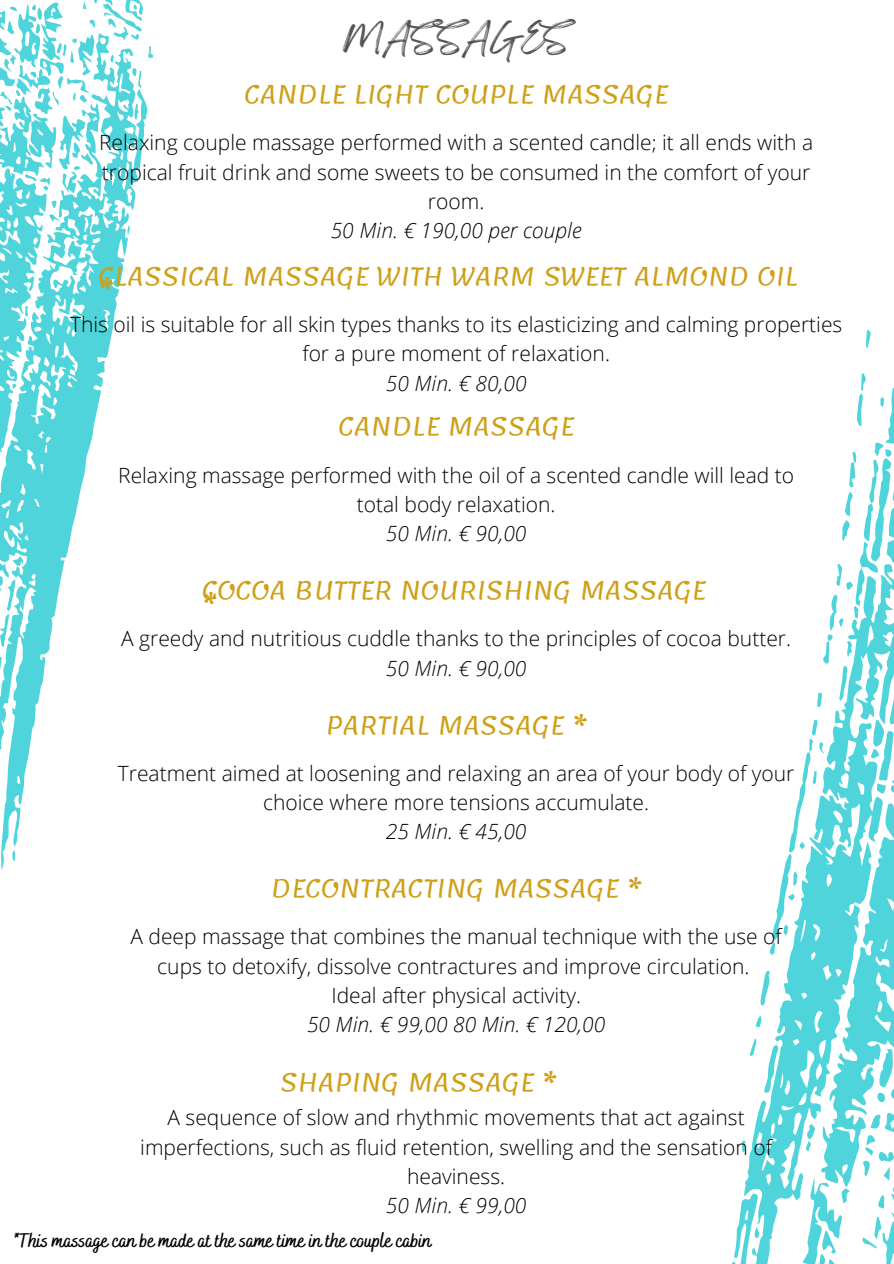
<style>
.page{position:relative;width:894px;height:1264px;background:#fff}
.page>*{position:absolute;margin:0;border:0;box-sizing:border-box;transform-origin:0 0}
.t1{font:33px "Feeling Passionate";color:#545454}
.t2{font:300 24.75px "Lemonada";color:#cf9f16}
.t3{font:300 21px/29.2px "Open Sans";color:#000;text-align:center}
.t4{font:italic 300 21px "Open Sans";color:#000}
.t5{font:700 20.25px "Bakerie Smooth";color:#000}
.s1{font-style:italic}
</style>
<div class="page">
<svg style="left:0;top:0;width:154px;height:869px"></svg>
<svg style="left:732px;top:329px;width:161px;height:934px"></svg>
<h2 class="t1" style="left:343px;top:11px;width:228px">MASSAGES</h2>
<p class="t2" style="left:244px;top:80px;width:425px">CANDLE LIGHT COUPLE MASSAGE</p>
<p class="t3" style="left:99px;top:128px;width:715px">Relaxing couple massage performed with a scented candle; it all ends with a tropical fruit drink and some sweets to be consumed in the comfort of your room.</p>
<p class="t4" style="left:330px;top:216px;width:252px">50 Min. € 190,00 per couple</p>
<h2 class="t2" style="left:98px;top:262px;width:701px">CLASSICAL MASSAGE WITH WARM SWEET ALMOND OIL</h2>
<h2 class="t2" style="left:98px;top:274px;width:16px">*</h2>
<p class="t3" style="left:70px;top:309px;width:773px">This oil is suitable for all skin types thanks to its elasticizing and calming properties for a pure moment of relaxation.</p>
<p class="t4" style="left:385px;top:368px;width:142px">50 Min. € 80,00</p>
<p class="t2" style="left:338px;top:412px;width:237px">CANDLE MASSAGE</p>
<p class="t3" style="left:118px;top:460px;width:677px">Relaxing massage performed with the oil of a scented candle will lead to total body relaxation.</p>
<p class="t4" style="left:386px;top:518px;width:142px">50 Min. € 90,00</p>
<p class="t2" style="left:201px;top:576px;width:505px">COCOA BUTTER NOURISHING MASSAGE</p>
<p class="t2" style="left:201px;top:588px;width:16px">*</p>
<h2 class="t3" style="left:121px;top:623px;width:671px">A greedy and nutritious cuddle thanks to the principles of cocoa butter.<br><span class="s1">50 Min. € 90,00</span></h2>
<h1 class="t2" style="left:325px;top:710px;width:262px">PARTIAL MASSAGE *</h1>
<p class="t3" style="left:118px;top:758px;width:677px">Treatment aimed at loosening and relaxing an area of your body of your choice where more tensions accumulate.</p>
<h2 class="t4" style="left:386px;top:816px;width:142px">25 Min. € 45,00</h2>
<h2 class="t2" style="left:270px;top:874px;width:372px">DECONTRACTING MASSAGE *</h2>
<h2 class="t3" style="left:130px;top:921px;width:652px">A deep massage that combines the manual technique with the use of cups to detoxify, dissolve contractures and improve circulation.</h2>
<p class="t3" style="left:331px;top:980px;width:251px">Ideal after physical activity.</p>
<p class="t4" style="left:307px;top:1009px;width:300px">50 Min. € 99,00 80 Min. € 120,00</p>
<p class="t2" style="left:280px;top:1067px;width:278px">SHAPING MASSAGE *</p>
<p class="t3" style="left:140px;top:1102px;width:633px">A sequence of slow and rhythmic movements that act against imperfections, such as fluid retention, swelling and the sensation of heaviness.</p>
<p class="t4" style="left:386px;top:1190px;width:142px">50 Min. € 99,00</p>
<p class="t5" style="left:14px;top:1228px;width:419px">*This massage can be made at the same time in the couple cabin</p>
</div>
